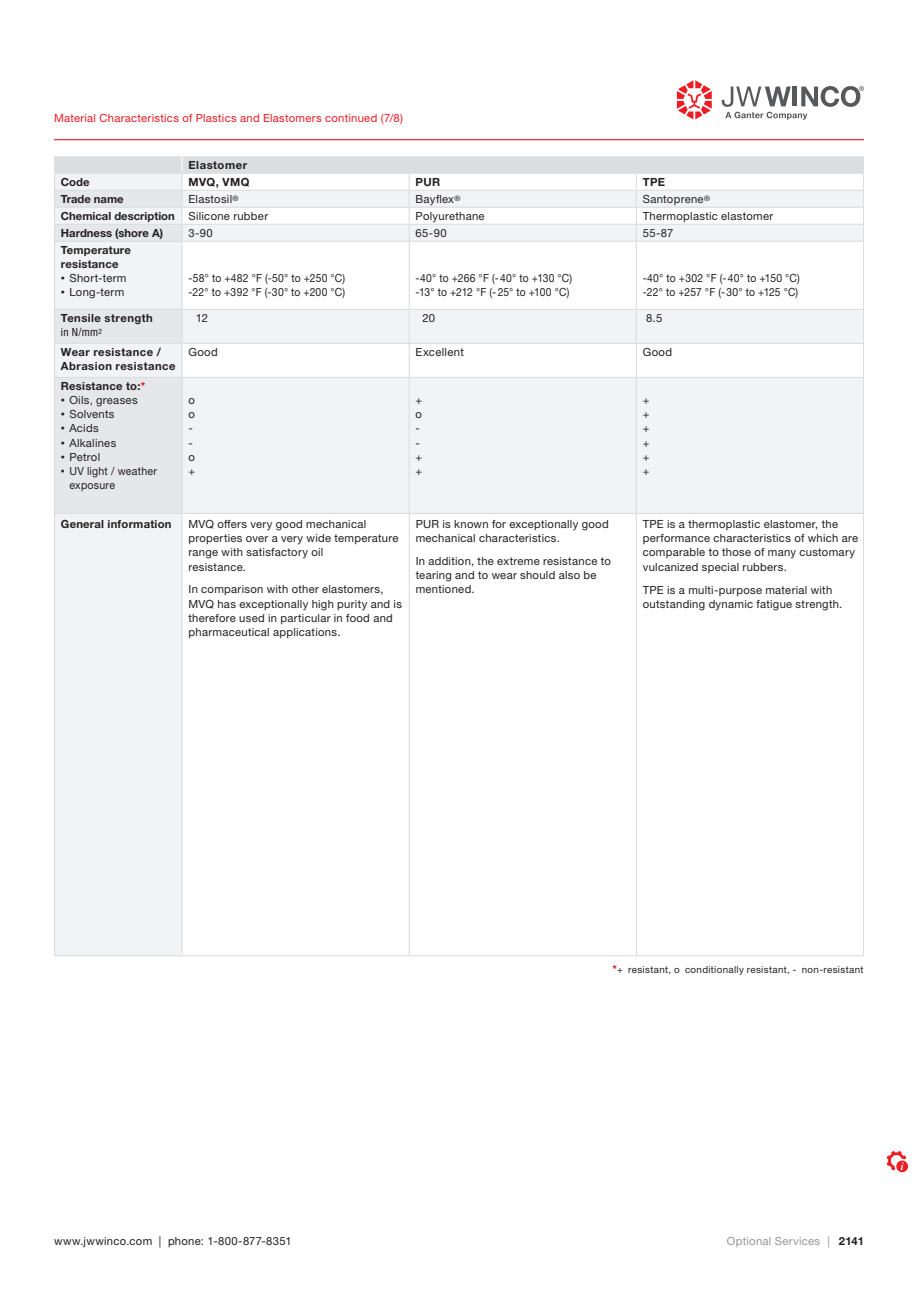
<style>
.page{position:relative;width:918px;height:1303px;background:#fff}
.page>*{position:absolute;margin:0;border:0;box-sizing:border-box;transform-origin:0 0}
.t1{font:11.25px/14.2px "Helvetica Neue LTW1 G";letter-spacing:.025em;color:#231f20}
.t2{font:11.25px/14.2px "Helvetica Neue LTW1 G";letter-spacing:.025em;color:#231f20;scale:.92 1}
.t3{font:700 11.25px/14.2px "Helvetica Neue LTW1 G";letter-spacing:.02em;color:#231f20}
.t4{font:11.25px "Helvetica Neue LTW1 G";letter-spacing:.025em;color:#ee1d23}
.t5{font:700 11.25px "Helvetica Neue LTW1 G";color:#231f20}
.t6{font:700 11.25px/14.2px "Helvetica Neue LTW1 G";letter-spacing:.04em;color:#231f20}
.t7{font:11.25px/14.2px "Helvetica Neue LTW1 G";letter-spacing:.025em;color:#231f20;scale:.94 1}
.t8{font:11.25px "Helvetica Neue LT Pro";letter-spacing:.025em;color:#939598}
.t9{font:700 11.25px "Helvetica Neue LTW1 G";letter-spacing:.045em;color:#231f20}
.t10{font:condensed 11.25px "Helvetica Neue LT Pro";color:#231f20}
.t11{font:9.75px "Helvetica Neue LTW1 G";letter-spacing:.035em;color:#231f20}
.s1{font-size:7.35px}
.s2{font-weight:400}
.s3{font-size:8.25px}
.s4{color:#d7171f}
.s5{font-weight:700;font-size:11.25px;color:#d7171f}
.s6{font-family:"Helvetica Neue LTW1 G"}
.s7{font-family:"Helvetica Neue LTW1 G";font-weight:700;color:#231f20}
</style>
<div class="page">
<hr style="left:54px;top:139px;width:810px;height:1px;background:#ee1d23">
<svg style="left:677px;top:80px;width:35px;height:39px"></svg>
<svg style="left:722px;top:86px;width:142px;height:34px"></svg>
<svg style="left:886px;top:1151px;width:22px;height:22px"></svg>
<div style="left:55px;top:514px;width:127px;height:441px;background:#f2f3f4"></div>
<hr style="left:54px;top:513px;width:128px;height:1px;background:#dcdddf">
<hr style="left:409px;top:513px;width:227px;height:1px;background:#dcdddf">
<hr style="left:636px;top:513px;width:228px;height:1px;background:#dcdddf">
<hr style="left:636px;top:514px;width:1px;height:441px;background:#dcdddf">
<hr style="left:863px;top:514px;width:1px;height:441px;background:#dcdddf">
<hr style="left:409px;top:514px;width:1px;height:441px;background:#dcdddf">
<hr style="left:54px;top:514px;width:1px;height:441px;background:#dcdddf">
<hr style="left:409px;top:955px;width:227px;height:1px;background:#dcdddf">
<hr style="left:636px;top:955px;width:228px;height:1px;background:#dcdddf">
<hr style="left:182px;top:513px;width:227px;height:1px;background:#dcdddf">
<hr style="left:182px;top:514px;width:1px;height:441px;background:#dcdddf">
<hr style="left:182px;top:955px;width:227px;height:1px;background:#dcdddf">
<hr style="left:54px;top:955px;width:128px;height:1px;background:#dcdddf">
<svg style="left:54px;top:156px;width:810px;height:357px"></svg>
<p class="t4" style="left:54px;top:111px;width:350px">Material Characteristics of Plastics and Elastomers continued (7/8)</p>
<p class="t9" style="left:188px;top:158px;width:60px">Elastomer</p>
<p class="t3" style="left:61px;top:174px;width:30px">Code</p>
<p class="t3" style="left:188px;top:174px;width:62px">MVQ, VMQ</p>
<p class="t3" style="left:416px;top:174px;width:26px">PUR</p>
<p class="t3" style="left:643px;top:174px;width:24px">TPE</p>
<p class="t5" style="left:61px;top:192px;width:64px">Trade name</p>
<p class="t1" style="left:188px;top:191px;width:51px">Elastosil<sup>®</sup></p>
<p class="t1" style="left:416px;top:191px;width:46px">Bayflex<span class="s1">®</span></p>
<p class="t1" style="left:643px;top:191px;width:69px">Santoprene<span class="s1">®</span></p>
<p class="t5" style="left:61px;top:209px;width:209px">Chemical description <span class="s2">Silicone rubber</span></p>
<p class="t1" style="left:416px;top:208px;width:70px">Polyurethane</p>
<p class="t1" style="left:643px;top:208px;width:132px">Thermoplastic elastomer</p>
<p class="t5" style="left:61px;top:226px;width:104px">Hardness (shore A)</p>
<p class="t1" style="left:189px;top:226px;width:26px">3-90</p>
<p class="t1" style="left:416px;top:226px;width:32px">65-90</p>
<p class="t1" style="left:643px;top:226px;width:32px">55-87</p>
<p class="t3" style="left:61px;top:242px;width:71px">Temperature resistance</p>
<p class="t1" style="left:61px;top:271px;width:67px"><span class="s3">•</span> Short-term</p>
<p class="t1" style="left:61px;top:285px;width:65px"><span class="s3">•</span> Long-term</p>
<p class="t2" style="left:188px;top:271px;width:172px">-58° to +482 °F (-50° to +250 °C) -22° to +392 °F (-30° to +200 °C)</p>
<p class="t2" style="left:416px;top:271px;width:172px">-40° to +266 °F (- 40° to +130 °C) -13° to +212 °F (- 25° to +100 °C)</p>
<p class="t2" style="left:643px;top:271px;width:172px">-40° to +302 °F (- 40° to +150 °C) -22° to +257 °F (- 30° to +125 °C)</p>
<p class="t6" style="left:61px;top:310px;width:94px">Tensile strength</p>
<p class="t10" style="left:61px;top:325px;width:43px">in N/mm<sup>2</sup></p>
<p class="t1" style="left:196px;top:310px;width:14px">12</p>
<p class="t1" style="left:422px;top:310px;width:14px">20</p>
<p class="t1" style="left:646px;top:310px;width:18px">8.5</p>
<p class="t6" style="left:61px;top:344px;width:116px">Wear resistance /<br>Abrasion resistance</p>
<p class="t1" style="left:189px;top:344px;width:31px">Good</p>
<p class="t1" style="left:416px;top:344px;width:50px">Excellent</p>
<p class="t1" style="left:643px;top:344px;width:31px">Good</p>
<p class="t3" style="left:61px;top:378px;width:86px">Resistance to:<span class="s4">*</span></p>
<p class="t1" style="left:61px;top:393px;width:78px"><span class="s3">•</span> Oils, greases</p>
<p class="t1" style="left:61px;top:407px;width:55px"><span class="s3">•</span> Solvents</p>
<p class="t1" style="left:61px;top:421px;width:39px"><span class="s3">•</span> Acids</p>
<p class="t1" style="left:61px;top:435px;width:57px"><span class="s3">•</span> Alkalines</p>
<p class="t1" style="left:61px;top:450px;width:41px"><span class="s3">•</span> Petrol</p>
<p class="t7" style="left:69px;top:464px;width:95px;text-indent:-9px"><span class="s3">•</span> UV light / weather exposure</p>
<p class="t1" style="left:189px;top:393px;width:8px">o o - - o +</p>
<p class="t1" style="left:416px;top:393px;width:8px">+ o - - + +</p>
<p class="t1" style="left:643px;top:393px;width:8px;text-align:justify">+ + + + + +</p>
<p class="t3" style="left:61px;top:517px;width:112px">General information</p>
<p class="t1" style="left:189px;top:517px;width:212px">MVQ offers very good mechanical properties over a very wide temperature range with satisfactory oil<br>resistance.</p>
<p class="t1" style="left:189px;top:582px;width:215px">In comparison with other elastomers, MVQ has exceptionally high purity and is therefore used in particular in food and pharmaceutical applications.</p>
<p class="t1" style="left:416px;top:517px;width:195px">PUR is known for exceptionally good mechanical characteristics.</p>
<p class="t1" style="left:416px;top:554px;width:197px">In addition, the extreme resistance to tearing and to wear should also be mentioned.</p>
<p class="t1" style="left:643px;top:517px;width:217px">TPE is a thermoplastic elastomer, the performance characteristics of which are comparable to those of many customary vulcanized special rubbers.</p>
<p class="t1" style="left:643px;top:582px;width:201px">TPE is a multi-purpose material with outstanding dynamic fatigue strength.</p>
<p class="t11" style="left:612px;top:963px;width:253px"><span class="s5">*</span>+ resistant, o conditionally resistant, - non-resistant</p>
<p class="t1" style="left:54px;top:1234px;width:239px">www.jwwinco.com | phone: 1-800-877-8351</p>
<p class="t8" style="left:727px;top:1234px;width:139px">Optional Services <span class="s6">|</span> <span class="s7">2141</span></p>
</div>
